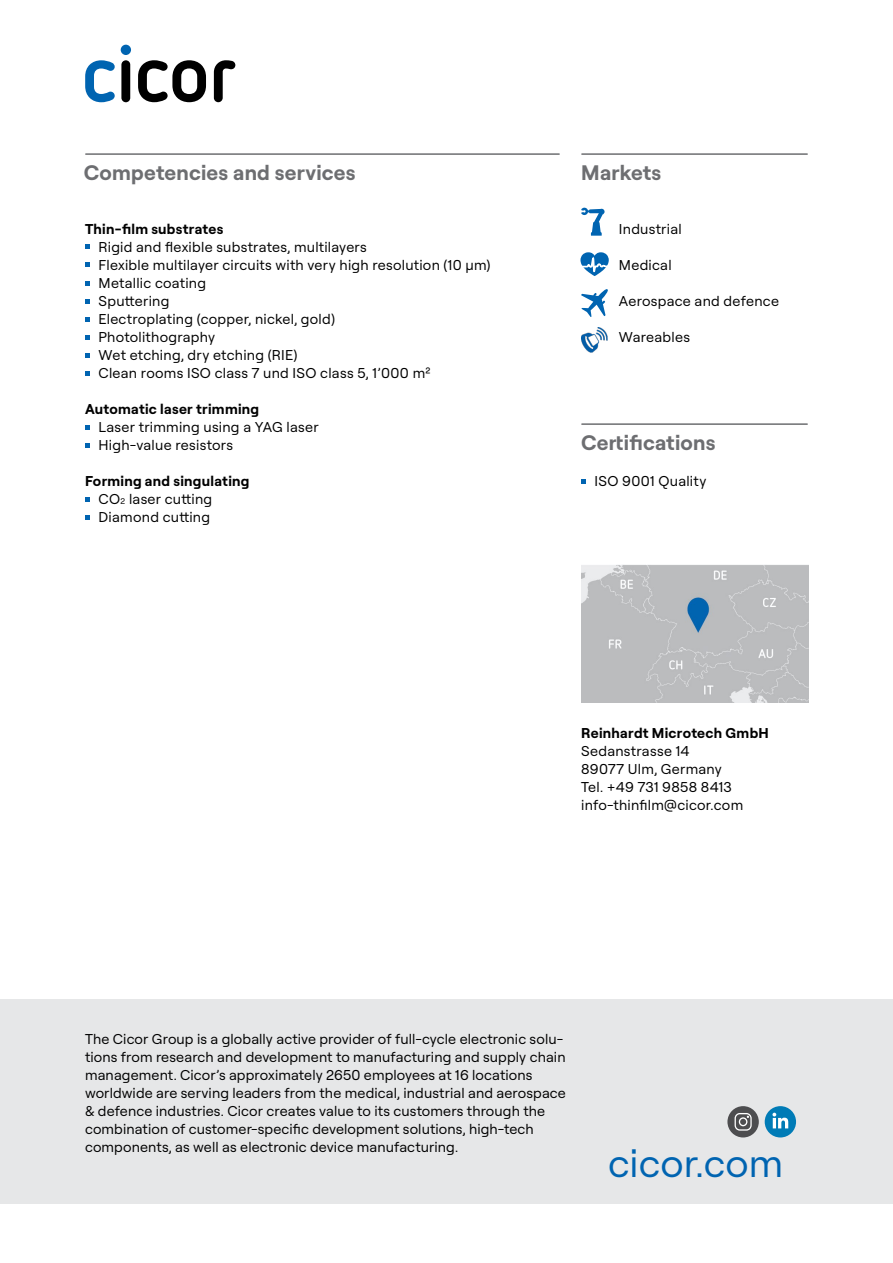
<style>
.page{position:relative;width:893px;height:1263px;background:#fff}
.page>*{position:absolute;margin:0;border:0;box-sizing:border-box;transform-origin:0 0}
.t1{font:39px "Roobert PRO";color:#0064b1}
.t2{font:700 21px "Roobert";letter-spacing:.01em;color:#6d6e71}
.t3{font:14.25px/18px "Roobert PRO";letter-spacing:.01em;color:#000}
.t4{font:700 14.25px "Roobert PRO";letter-spacing:.02em;color:#000}
.s1{font-weight:700}
.s2{font-size:8.25px}
</style>
<div class="page">
<svg style="left:85px;top:60px;width:30px;height:42px"></svg>
<div style="left:121px;top:45px;width:10px;height:10px;background:#0064b1;border-radius:50%"></div>
<div style="left:121px;top:60px;width:9px;height:42px;background:#000;border-radius:4px"></div>
<svg style="left:138px;top:60px;width:68px;height:42px"></svg>
<svg style="left:214px;top:60px;width:21px;height:42px"></svg>
<svg style="left:85px;top:244px;width:5px;height:5px"></svg>
<svg style="left:85px;top:262px;width:5px;height:5px"></svg>
<svg style="left:85px;top:281px;width:5px;height:4px"></svg>
<svg style="left:85px;top:299px;width:5px;height:4px"></svg>
<svg style="left:85px;top:317px;width:5px;height:4px"></svg>
<svg style="left:85px;top:335px;width:5px;height:4px"></svg>
<svg style="left:85px;top:353px;width:5px;height:4px"></svg>
<svg style="left:85px;top:371px;width:5px;height:4px"></svg>
<svg style="left:85px;top:425px;width:5px;height:4px"></svg>
<svg style="left:85px;top:443px;width:5px;height:4px"></svg>
<svg style="left:85px;top:497px;width:5px;height:4px"></svg>
<svg style="left:85px;top:515px;width:5px;height:4px"></svg>
<svg style="left:581px;top:479px;width:5px;height:4px"></svg>
<div style="left:0;top:999px;width:893px;height:204px;background:#e6e7e8"></div>
<hr style="left:86px;top:153px;width:473px;height:2px;background:#6d6e71">
<hr style="left:582px;top:153px;width:225px;height:2px;background:#6d6e71">
<hr style="left:582px;top:423px;width:225px;height:2px;background:#6d6e71">
<svg style="left:581px;top:208px;width:24px;height:28px"></svg>
<svg style="left:580px;top:252px;width:29px;height:24px"></svg>
<svg style="left:581px;top:289px;width:27px;height:28px"></svg>
<img style="left:581px;top:327px;width:26px;height:25px">
<img style="left:582px;top:565px;width:226px;height:137px">
<div style="left:765px;top:1106px;width:31px;height:31px;background:#007bb6;border-radius:50%"></div>
<svg style="left:772px;top:1113px;width:16px;height:15px"></svg>
<div style="left:727px;top:1106px;width:32px;height:31px;background:#4d4d4f;border-radius:50%"></div>
<svg style="left:735px;top:1113px;width:17px;height:18px"></svg>
<h2 class="t2" style="left:84px;top:157px;width:273px">Competencies and services</h2>
<h2 class="t2" style="left:581px;top:157px;width:82px">Markets</h2>
<p class="t3" style="left:619px;top:219px;width:64px">Industrial</p>
<p class="t3" style="left:619px;top:255px;width:54px">Medical</p>
<p class="t3" style="left:619px;top:291px;width:162px">Aerospace and defence</p>
<p class="t3" style="left:619px;top:327px;width:73px">Wareables</p>
<p class="t4" style="left:85px;top:219px;width:140px">Thin-film substrates</p>
<p class="t3" style="left:99px;top:237px;width:393px">Rigid and flexible substrates, multilayers<br>Flexible multilayer circuits with very high resolution (10 µm)<br>Metallic coating<br>Sputtering<br>Electroplating (copper, nickel, gold)<br>Photolithography<br>Wet etching, dry etching (RIE)<br>Clean rooms ISO class 7 und ISO class 5, 1’000 m²</p>
<p class="t4" style="left:85px;top:399px;width:176px">Automatic laser trimming</p>
<p class="t3" style="left:99px;top:417px;width:222px">Laser trimming using a YAG laser<br>High-value resistors</p>
<p class="t3" style="left:99px;top:471px;width:152px;text-indent:-14px"><span class="s1">Forming and singulating<br></span>CO<span class="s2">2</span> laser cutting<br>Diamond cutting</p>
<p class="t3" style="left:595px;top:471px;width:113px">ISO 9001 Quality</p>
<h2 class="t2" style="left:581px;top:427px;width:136px">Certifications</h2>
<p class="t4" style="left:581px;top:723px;width:189px">Reinhardt Microtech GmbH</p>
<p class="t3" style="left:581px;top:741px;width:164px">Sedanstrasse 14<br>89077 Ulm, Germany<br>Tel. +49 731 9858 8413 info-thinfilm@cicor.com</p>
<p class="t3" style="left:85px;top:1029px;width:482px">The Cicor Group is a globally active provider of full-cycle electronic solu&shy;tions from research and development to manufacturing and supply chain management. Cicor’s approximately 2650 employees at 16 locations worldwide are serving leaders from the medical, industrial and aerospace &amp; defence industries. Cicor creates value to its customers through the combination of customer-specific development solutions, high-tech components, as well as electronic device manufacturing.</p>
<h1 class="t1" style="left:608px;top:1135px;width:177px">cicor.com</h1>
</div>
